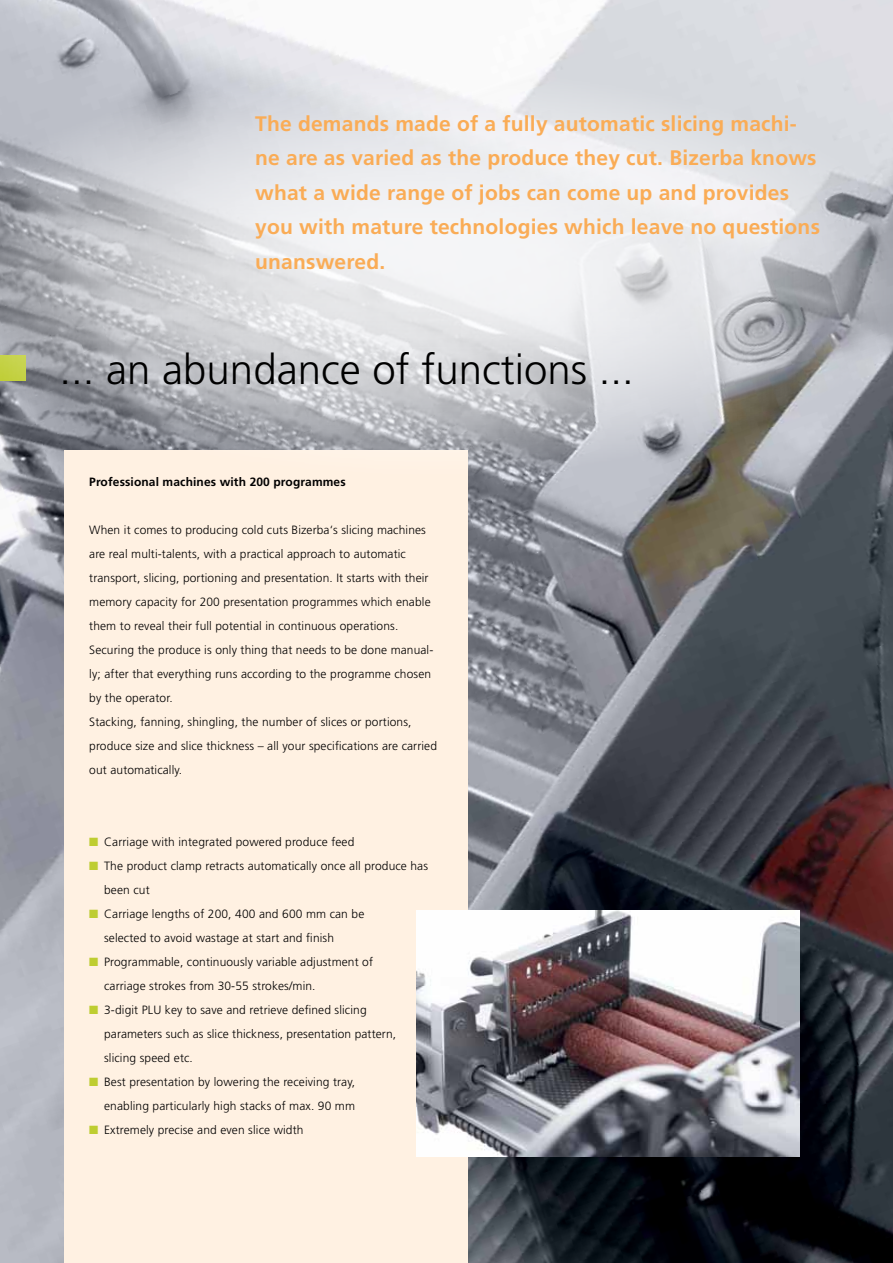
<style>
.page{position:relative;width:893px;height:1263px;background:#fff}
.page>*{position:absolute;margin:0;border:0;box-sizing:border-box;transform-origin:0 0}
.t1{font:300 42px "Frutiger";color:#000}
.t2{font:700 21px/34.5px "Frutiger";letter-spacing:.01em;color:#faac56}
.t3{font:300 12px/24px "Frutiger";letter-spacing:.01em;color:#000}
.t4{font:700 12px "Frutiger";letter-spacing:.01em;color:#000}
.s1{color:#becd31}
</style>
<div class="page">
<img style="left:0;top:0;width:893px;height:1263px">
<div style="left:64px;top:451px;width:404px;height:812px;background:#fff1e2"></div>
<img style="left:417px;top:910px;width:382px;height:247px">
<svg style="left:0;top:68px;width:893px;height:409px"></svg>
<h2 class="t2" style="left:255px;top:106px;width:566px">The demands made of a fully automatic slicing machi&shy;ne are as varied as the produce they cut. Bizerba knows what a wide range of jobs can come up and provides you with mature technologies which leave no questions unanswered.</h2>
<h1 class="t1" style="left:60px;top:346px;width:576px">... an abundance of functions ...</h1>
<p class="t4" style="left:89px;top:474px;width:258px">Professional machines with 200 programmes</p>
<p class="t3" style="left:89px;top:518px;width:349px">When it comes to producing cold cuts Bizerba‘s slicing machines are real multi-talents, with a practical approach to automatic transport, slicing, portioning and presentation. It starts with their memory capacity for 200 presentation programmes which enable them to reveal their full potential in continuous operations.<br>Securing the produce is only thing that needs to be done manual&shy;ly; after that everything runs according to the programme chosen by the operator.<br>Stacking, fanning, shingling, the number of slices or portions, produce size and slice thickness – all your specifications are carried out automatically.</p>
<p class="t3" style="left:89px;top:830px;width:267px"><span class="s1">■</span> Carriage with integrated powered produce feed</p>
<p class="t3" style="left:104px;top:854px;width:325px;text-indent:-15px"><span class="s1">■</span> The product clamp retracts automatically once all produce has been cut</p>
<p class="t3" style="left:104px;top:902px;width:262px;text-indent:-15px"><span class="s1">■</span> Carriage lengths of 200, 400 and 600 mm can be selected to avoid wastage at start and finish</p>
<p class="t3" style="left:104px;top:950px;width:270px;text-indent:-15px"><span class="s1">■</span> Programmable, continuously variable adjustment of carriage strokes from 30-55 strokes/min.</p>
<p class="t3" style="left:104px;top:998px;width:294px;text-indent:-15px"><span class="s1">■</span> 3-digit PLU key to save and retrieve defined slicing parameters such as slice thickness, presentation pattern, slicing speed etc.</p>
<p class="t3" style="left:89px;top:1070px;width:267px;text-align:right"><span class="s1">■</span> Best presentation by lowering the receiving tray, enabling particularly high stacks of max. 90 mm</p>
<p class="t3" style="left:89px;top:1118px;width:216px"><span class="s1">■</span> Extremely precise and even slice width</p>
</div>
